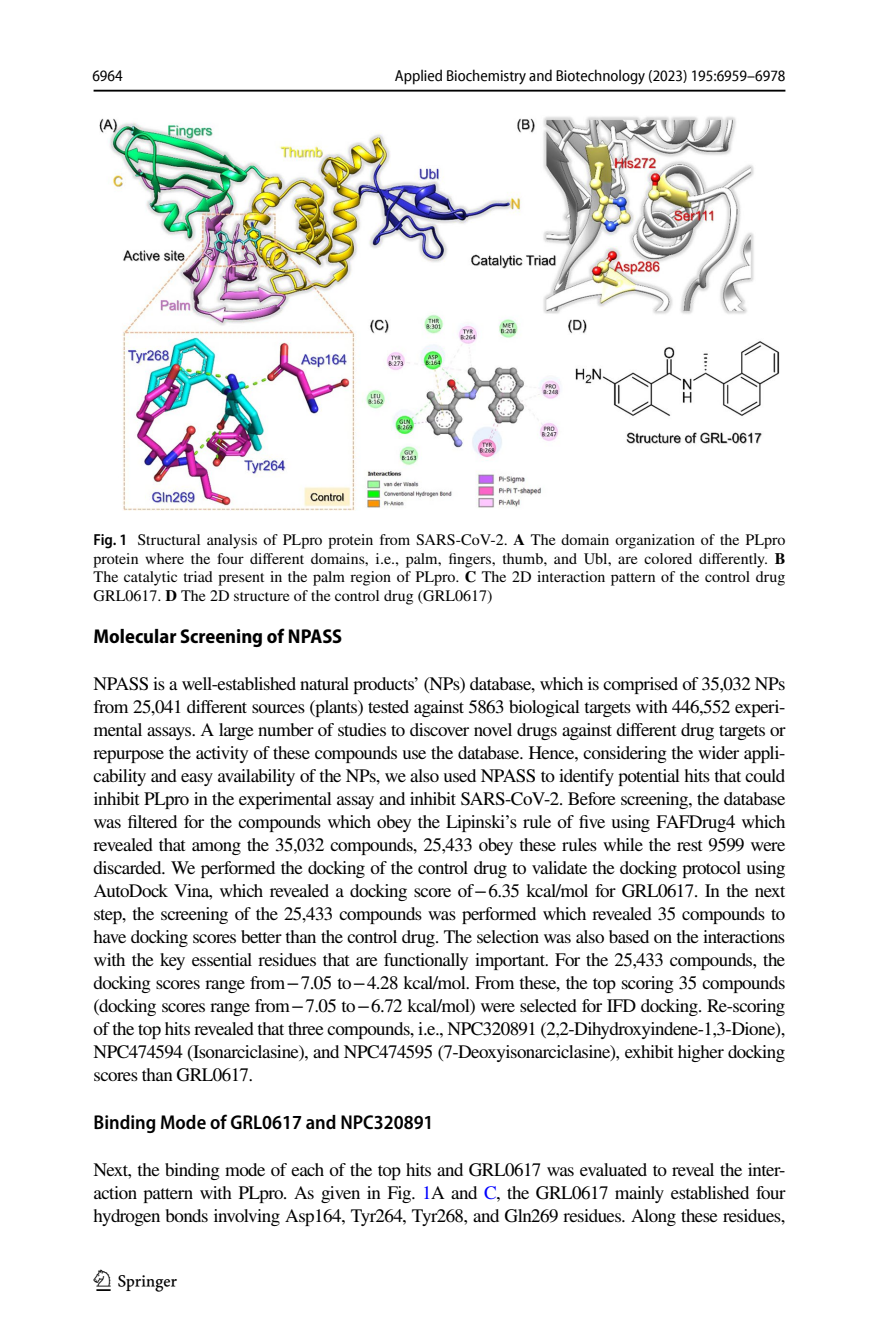
<style>
.page{position:relative;width:879px;height:1333px;background:#fff}
.page>*{position:absolute;margin:0;border:0;box-sizing:border-box;transform-origin:0 0}
.t1{font:30px "Springnew Regular 4";color:#000}
.t2{font:600 semi-condensed 20px "Myriad Pro";color:#000}
.t3{font:700 semi-condensed 20px "Myriad Pro";color:#000}
.t4{font:19px/23px "STIX";letter-spacing:-.03em;color:#000;text-align:justify}
.t5{font:16px/18.4px "STIX";color:#000;text-align:justify}
.t6{font:semi-condensed 16px "Myriad Pro Unic";color:#000}
.s1{font-family:"Myriad Pro";font-weight:600;font-stretch:semi-condensed}
.s2{font-weight:700}
.s3{color:#00f}
</style>
<div class="page">
<hr style="left:94px;top:90px;width:691px;height:2px;background:#000">
<img style="left:99px;top:116px;width:681px;height:394px">
<p class="t6" style="left:92px;top:69px;width:32px">6964</p>
<p class="t6" style="left:395px;top:69px;width:392px">Applied Biochemistry and Biotechnology (2023) 195:6959–6978</p>
<p class="t5" style="left:94px;top:531px;width:693px"><span class="s1">Fig. 1</span> Structural analysis of PLpro protein from SARS-CoV-2. <span class="s2">A</span> The domain organization of the PLpro protein where the four different domains, i.e., palm, fingers, thumb, and Ubl, are colored differently. <span class="s2">B </span>The catalytic triad present in the palm region of PLpro. <span class="s2">C</span> The 2D interaction pattern of the control drug GRL0617. <span class="s2">D</span> The 2D structure of the control drug (GRL0617)</p>
<p class="t3" style="left:94px;top:625px;width:250px">Molecular Screening of NPASS</p>
<p class="t4" style="left:94px;top:673px;width:693px">NPASS is a well-established natural products’ (NPs) database, which is comprised of 35,032 NPs from 25,041 different sources (plants) tested against 5863 biological targets with 446,552 experi&shy;mental assays. A large number of studies to discover novel drugs against different drug targets or repurpose the activity of these compounds use the database. Hence, considering the wider appli&shy;cability and easy availability of the NPs, we also used NPASS to identify potential hits that could inhibit PLpro in the experimental assay and inhibit SARS-CoV-2. Before screening, the database was filtered for the compounds which obey the Lipinski’s rule of five using FAFDrug4 which revealed that among the 35,032 compounds, 25,433 obey these rules while the rest 9599 were discarded. We performed the docking of the control drug to validate the docking protocol using AutoDock Vina, which revealed a docking score of−6.35 kcal/mol for GRL0617. In the next step, the screening of the 25,433 compounds was performed which revealed 35 compounds to have docking scores better than the control drug. The selection was also based on the interactions with the key essential residues that are functionally important. For the 25,433 compounds, the docking scores range from−7.05 to−4.28 kcal/mol. From these, the top scoring 35 compounds (docking scores range from−7.05 to−6.72 kcal/mol) were selected for IFD docking. Re-scoring of the top hits revealed that three compounds, i.e., NPC320891 (2,2-Dihydroxyindene-1,3-Dione), NPC474594 (Isonarciclasine), and NPC474595 (7-Deoxyisonarciclasine), exhibit higher docking scores than GRL0617.</p>
<p class="t2" style="left:94px;top:1111px;width:341px">Binding Mode of GRL0617 and NPC320891</p>
<p class="t4" style="left:94px;top:1159px;width:693px">Next, the binding mode of each of the top hits and GRL0617 was evaluated to reveal the inter&shy;action pattern with PLpro. As given in Fig. <span class="s3">1</span>A and <span class="s3">C</span>, the GRL0617 mainly established four hydrogen bonds involving Asp164, Tyr264, Tyr268, and Gln269 residues. Along these residues,</p>
<h1 class="t1" style="left:96px;top:1269px;width:83px">1 3</h1>
</div>
